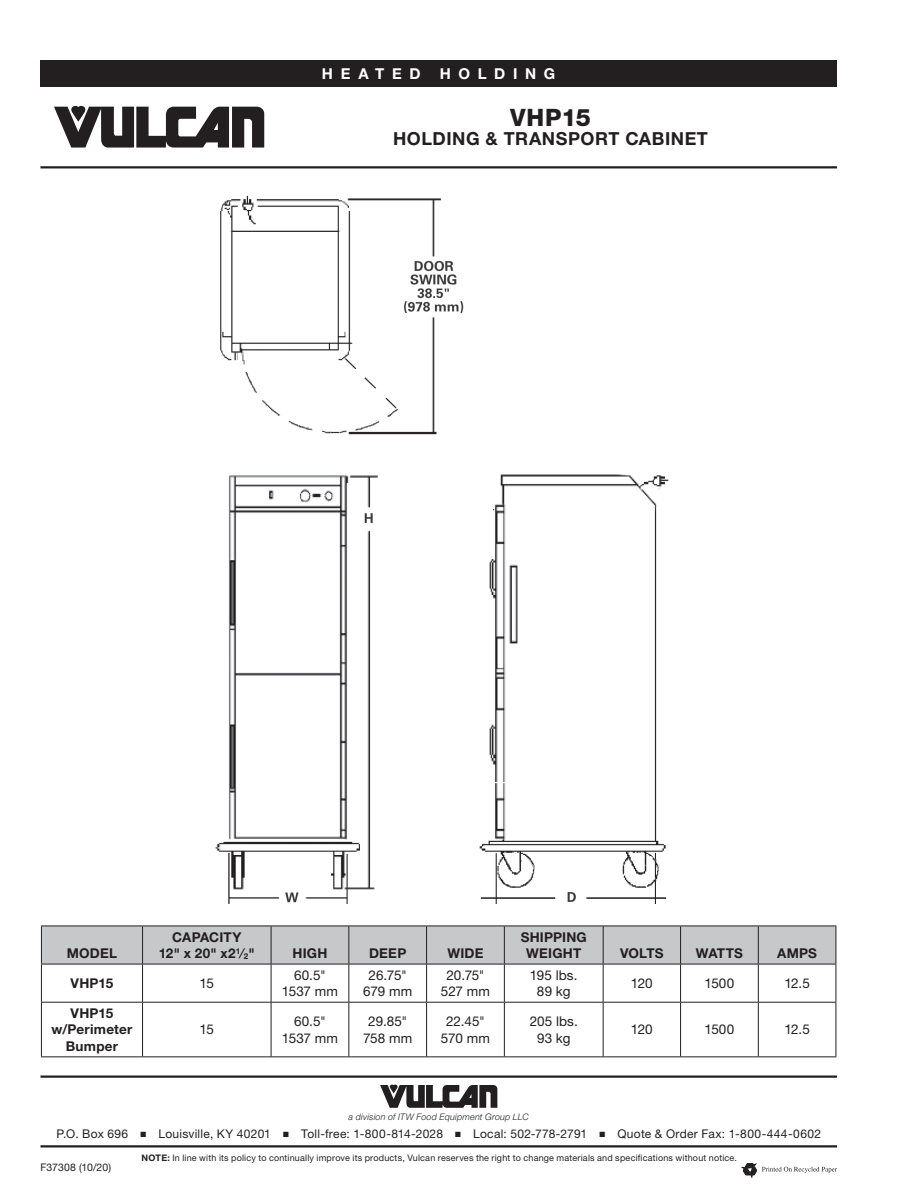
<style>
.page{position:relative;width:918px;height:1188px;background:#fff}
.page>*{position:absolute;margin:0;border:0;box-sizing:border-box;transform-origin:0 0}
.t1{font:800 24px "Helvetica Neue LT Std";letter-spacing:.015em;color:#231f20}
.t2{font:700 18px "Helvetica Neue LT Std";letter-spacing:.03em;color:#231f20}
.t3{font:700 15px "Helvetica Neue LT Std";letter-spacing:.51em;color:#fff}
.t4{font:13.5px/16.5px "Helvetica Neue LT Std";letter-spacing:-.005em;color:#231f20;text-align:center}
.t5{font:700 13.5px/16.5px "Helvetica Neue LT Std";letter-spacing:.015em;color:#231f20;text-align:center}
.t6{font:12px "Helvetica Neue LT Std";letter-spacing:.025em;color:#231f20}
.t7{font:10.5px "Helvetica Neue LT Std";letter-spacing:.005em;color:#231f20}
.t8{font:9px "Helvetica Neue LT Std";letter-spacing:.02em;color:#231f20}
.t9{font:italic 300 9px "Helvetica Neue LT Std";letter-spacing:.02em;color:#231f20}
.s1{font-size:8.1px}
.s2{font-weight:700}
</style>
<div class="page">
<hr style="left:40px;top:1076px;width:797px;height:2px;background:#231f20">
<svg style="left:380px;top:1085px;width:117px;height:23px"></svg>
<hr style="left:40px;top:1145px;width:797px;height:3px;background:#231f20">
<div style="left:40px;top:60px;width:797px;height:27px;background:#231f20"></div>
<svg style="left:54px;top:106px;width:210px;height:42px"></svg>
<hr style="left:40px;top:166px;width:797px;height:2px;background:#231f20">
<svg style="left:742px;top:1163px;width:95px;height:15px"></svg>
<div style="left:42px;top:927px;width:794px;height:37px;background:#c7c8ca"></div>
<hr style="left:41px;top:926px;width:102px;height:1px;background:#231f20">
<hr style="left:41px;top:926px;width:1px;height:38px;background:#231f20">
<hr style="left:143px;top:926px;width:128px;height:1px;background:#231f20">
<hr style="left:142px;top:926px;width:1px;height:38px;background:#231f20">
<hr style="left:271px;top:926px;width:78px;height:1px;background:#231f20">
<hr style="left:271px;top:926px;width:1px;height:38px;background:#231f20">
<hr style="left:349px;top:926px;width:78px;height:1px;background:#231f20">
<hr style="left:348px;top:926px;width:1px;height:38px;background:#231f20">
<hr style="left:427px;top:926px;width:77px;height:1px;background:#231f20">
<hr style="left:426px;top:926px;width:1px;height:38px;background:#231f20">
<hr style="left:504px;top:926px;width:99px;height:1px;background:#231f20">
<hr style="left:504px;top:926px;width:1px;height:38px;background:#231f20">
<hr style="left:603px;top:926px;width:78px;height:1px;background:#231f20">
<hr style="left:603px;top:926px;width:1px;height:38px;background:#231f20">
<hr style="left:681px;top:926px;width:77px;height:1px;background:#231f20">
<hr style="left:680px;top:926px;width:1px;height:38px;background:#231f20">
<hr style="left:758px;top:926px;width:78px;height:1px;background:#231f20">
<hr style="left:758px;top:926px;width:1px;height:38px;background:#231f20">
<hr style="left:836px;top:926px;width:1px;height:38px;background:#231f20">
<hr style="left:41px;top:964px;width:102px;height:1px;background:#231f20">
<hr style="left:41px;top:964px;width:1px;height:38px;background:#231f20">
<hr style="left:143px;top:964px;width:128px;height:1px;background:#231f20">
<hr style="left:142px;top:964px;width:1px;height:38px;background:#231f20">
<hr style="left:271px;top:964px;width:78px;height:1px;background:#231f20">
<hr style="left:271px;top:964px;width:1px;height:38px;background:#231f20">
<hr style="left:349px;top:964px;width:78px;height:1px;background:#231f20">
<hr style="left:348px;top:964px;width:1px;height:38px;background:#231f20">
<hr style="left:427px;top:964px;width:77px;height:1px;background:#231f20">
<hr style="left:426px;top:964px;width:1px;height:38px;background:#231f20">
<hr style="left:504px;top:964px;width:99px;height:1px;background:#231f20">
<hr style="left:504px;top:964px;width:1px;height:38px;background:#231f20">
<hr style="left:603px;top:964px;width:78px;height:1px;background:#231f20">
<hr style="left:603px;top:964px;width:1px;height:38px;background:#231f20">
<hr style="left:681px;top:964px;width:77px;height:1px;background:#231f20">
<hr style="left:680px;top:964px;width:1px;height:38px;background:#231f20">
<hr style="left:758px;top:964px;width:78px;height:1px;background:#231f20">
<hr style="left:758px;top:964px;width:1px;height:38px;background:#231f20">
<hr style="left:836px;top:964px;width:1px;height:38px;background:#231f20">
<hr style="left:41px;top:1002px;width:102px;height:1px;background:#231f20">
<hr style="left:41px;top:1003px;width:1px;height:53px;background:#231f20">
<hr style="left:143px;top:1002px;width:128px;height:1px;background:#231f20">
<hr style="left:142px;top:1003px;width:1px;height:53px;background:#231f20">
<hr style="left:271px;top:1002px;width:78px;height:1px;background:#231f20">
<hr style="left:271px;top:1003px;width:1px;height:53px;background:#231f20">
<hr style="left:349px;top:1002px;width:78px;height:1px;background:#231f20">
<hr style="left:348px;top:1003px;width:1px;height:53px;background:#231f20">
<hr style="left:427px;top:1002px;width:77px;height:1px;background:#231f20">
<hr style="left:426px;top:1003px;width:1px;height:53px;background:#231f20">
<hr style="left:504px;top:1002px;width:99px;height:1px;background:#231f20">
<hr style="left:504px;top:1003px;width:1px;height:53px;background:#231f20">
<hr style="left:603px;top:1002px;width:78px;height:1px;background:#231f20">
<hr style="left:603px;top:1003px;width:1px;height:53px;background:#231f20">
<hr style="left:681px;top:1002px;width:77px;height:1px;background:#231f20">
<hr style="left:680px;top:1003px;width:1px;height:53px;background:#231f20">
<hr style="left:758px;top:1002px;width:78px;height:1px;background:#231f20">
<hr style="left:758px;top:1003px;width:1px;height:53px;background:#231f20">
<hr style="left:836px;top:1003px;width:1px;height:53px;background:#231f20">
<hr style="left:41px;top:1056px;width:102px;height:1px;background:#231f20">
<hr style="left:143px;top:1056px;width:128px;height:1px;background:#231f20">
<hr style="left:271px;top:1056px;width:78px;height:1px;background:#231f20">
<hr style="left:349px;top:1056px;width:78px;height:1px;background:#231f20">
<hr style="left:427px;top:1056px;width:77px;height:1px;background:#231f20">
<hr style="left:504px;top:1056px;width:99px;height:1px;background:#231f20">
<hr style="left:603px;top:1056px;width:78px;height:1px;background:#231f20">
<hr style="left:681px;top:1056px;width:77px;height:1px;background:#231f20">
<hr style="left:758px;top:1056px;width:78px;height:1px;background:#231f20">
<img style="left:215px;top:195px;width:454px;height:709px">
<h3 class="t3" style="left:322px;top:64px;width:100px">HEATED</h3>
<h3 class="t3" style="left:440px;top:64px;width:117px">HOLDING</h3>
<h1 class="t1" style="left:510px;top:103px;width:82px">VHP15</h1>
<h2 class="t2" style="left:393px;top:128px;width:316px">HOLDING &amp; TRANSPORT CABINET</h2>
<h3 class="t5" style="left:67px;top:945px;width:52px">MODEL</h3>
<h3 class="t5" style="left:159px;top:928px;width:97px">CAPACITY<br>12" x 20" x2<sup>1</sup>⁄<span class="s1">2</span>"</h3>
<h3 class="t5" style="left:293px;top:945px;width:36px">HIGH</h3>
<h3 class="t5" style="left:369px;top:945px;width:39px">DEEP</h3>
<h3 class="t5" style="left:447px;top:945px;width:38px">WIDE</h3>
<h3 class="t5" style="left:521px;top:928px;width:68px">SHIPPING<br>WEIGHT</h3>
<h3 class="t5" style="left:620px;top:945px;width:45px">VOLTS</h3>
<h3 class="t5" style="left:696px;top:945px;width:48px">WATTS</h3>
<h3 class="t5" style="left:777px;top:945px;width:41px">AMPS</h3>
<h3 class="t5" style="left:71px;top:975px;width:44px">VHP15</h3>
<h3 class="t4" style="left:200px;top:975px;width:16px">15</h3>
<h3 class="t4" style="left:282px;top:966px;width:58px">60.5"<br>1537 mm</h3>
<h3 class="t4" style="left:363px;top:966px;width:51px">26.75"<br>679 mm</h3>
<h3 class="t4" style="left:441px;top:966px;width:51px">20.75"<br>527 mm</h3>
<h3 class="t4" style="left:530px;top:966px;width:49px">195 lbs.<br>89 kg</h3>
<h3 class="t4" style="left:631px;top:975px;width:23px">120</h3>
<h3 class="t4" style="left:705px;top:975px;width:31px">1500</h3>
<h3 class="t4" style="left:784px;top:975px;width:27px">12.5</h3>
<h3 class="t5" style="left:51px;top:1004px;width:83px">VHP15 w/Perimeter<br>Bumper</h3>
<h3 class="t4" style="left:200px;top:1021px;width:16px">15</h3>
<h3 class="t4" style="left:282px;top:1013px;width:58px">60.5"<br>1537 mm</h3>
<h3 class="t4" style="left:363px;top:1013px;width:51px">29.85"<br>758 mm</h3>
<h3 class="t4" style="left:441px;top:1013px;width:50px">22.45"<br>570 mm</h3>
<h3 class="t4" style="left:530px;top:1013px;width:50px">205 lbs.<br>93 kg</h3>
<h3 class="t4" style="left:631px;top:1021px;width:23px">120</h3>
<h3 class="t4" style="left:705px;top:1021px;width:31px">1500</h3>
<h3 class="t4" style="left:784px;top:1021px;width:27px">12.5</h3>
<p class="t9" style="left:349px;top:1111px;width:182px">a division of ITW Food Equipment Group LLC</p>
<h3 class="t6" style="left:56px;top:1127px;width:766px">P.O. Box 696 ■ Louisville, KY 40201 ■ Toll-free: 1-800-814-2028 ■ Local: 502-778-2791 ■ Quote &amp; Order Fax: 1-800-444-0602</h3>
<p class="t7" style="left:40px;top:1161px;width:72px">F37308 (10/20)</p>
<p class="t8" style="left:142px;top:1152px;width:597px"><span class="s2">NOTE:</span> In line with its policy to continually improve its products, Vulcan reserves the right to change materials and specifications without notice.</p>
</div>
